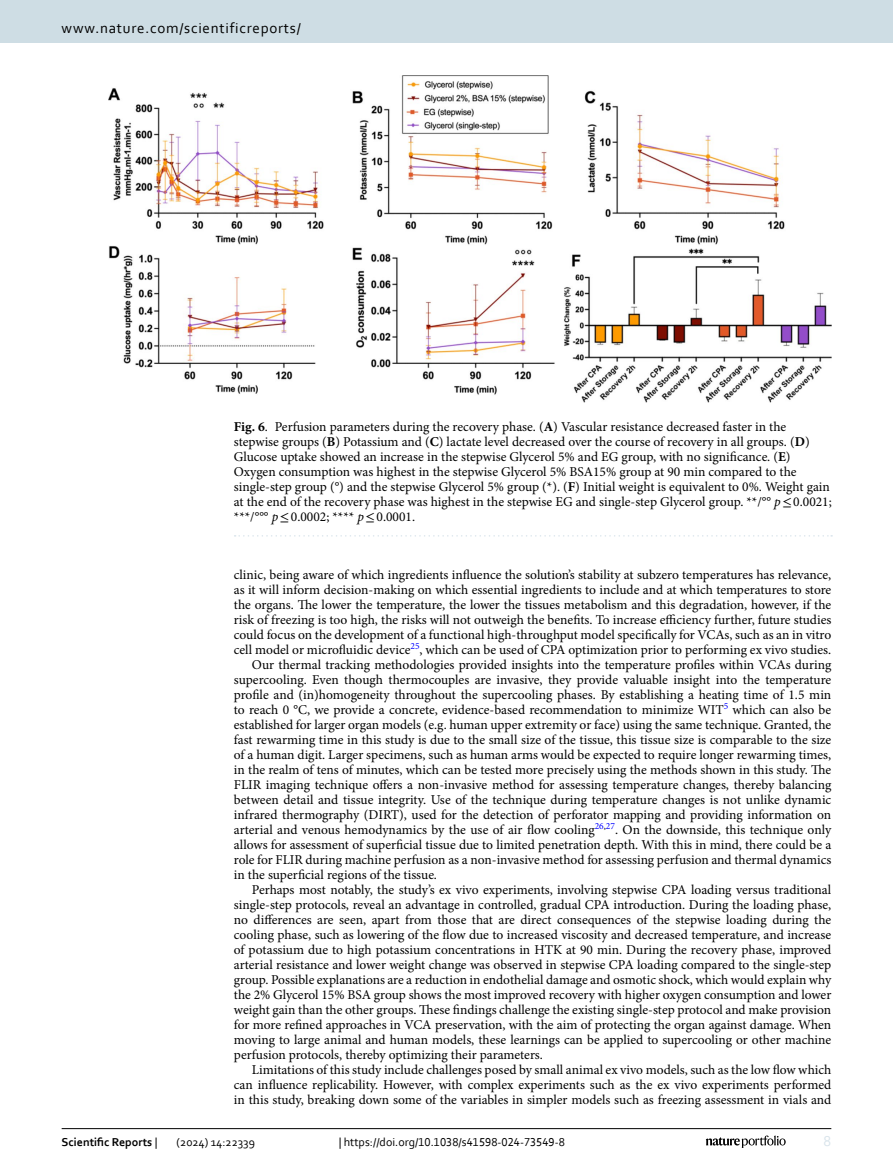
<style>
.page{position:relative;width:893px;height:1174px;background:#fff}
.page>*{position:absolute;margin:0;border:0;box-sizing:border-box;transform-origin:0 0}
.t1{font:15px "Corbel";letter-spacing:.05em;color:#000}
.t2{font:15px "Corbel";color:#d9e4eb}
.Body_Text_Indent{font:13.5px/15px "Minion Pro";color:#000;text-align:justify}
.Figure_Caption{font:13.5px/15px "Minion Pro";color:#000}
.t3{font:12px "Corbel";color:#000}
.t4{font:700 12px "Corbel";color:#000}
.s1{font-weight:700}
.s2{font-style:italic}
.s3{font-family:"STIX"}
.s4{font-weight:400}
</style>
<div class="page">
<img style="left:108px;top:76px;width:723px;height:327px">
<svg style="left:235px;top:535px;width:597px;height:1px"></svg>
<hr style="left:62px;top:1128px;width:769px;height:1px;background:#000">
<svg style="left:706px;top:1135px;width:80px;height:12px"></svg>
<div style="left:0;top:0;width:893px;height:43px;background:#cedde4"></div>
<p class="t1" style="left:62px;top:18px;width:241px">www.nature.com/scientificreports/</p>
<p class="Figure_Caption" style="left:234px;top:419px;width:599px"><span class="s1">Fig. 6</span>. Perfusion parameters during the recovery phase. (<span class="s1">A</span>) Vascular resistance decreased faster in the stepwise groups (<span class="s1">B</span>) Potassium and (<span class="s1">C</span>) lactate level decreased over the course of recovery in all groups. (<span class="s1">D</span>)<br>Glucose uptake showed an increase in the stepwise Glycerol 5% and EG group, with no significance. (<span class="s1">E</span>)<br>Oxygen consumption was highest in the stepwise Glycerol 5% BSA15% group at 90 min compared to the single-step group (°) and the stepwise Glycerol 5% group (*). (<span class="s1">F</span>) Initial weight is equivalent to 0%. Weight gain at the end of the recovery phase was highest in the stepwise EG and single-step Glycerol group. **/°° <span class="s2">p</span><span class="s3">≤</span>0.0021; ***/°°° <span class="s2">p</span><span class="s3">≤</span>0.0002; **** <span class="s2">p</span><span class="s3">≤</span>0.0001.</p>
<p class="Body_Text_Indent" style="left:234px;top:567px;width:599px">clinic, being aware of which ingredients influence the solution’s stability at subzero temperatures has relevance, as it will inform decision-making on which essential ingredients to include and at which temperatures to store the organs. The lower the temperature, the lower the tissues metabolism and this degradation, however, if the risk of freezing is too high, the risks will not outweigh the benefits. To increase efficiency further, future studies could focus on the development of a functional high-throughput model specifically for VCAs, such as an in vitro cell model or microfluidic device<sup>25</sup>, which can be used of CPA optimization prior to performing ex vivo studies.</p>
<p class="Body_Text_Indent" style="left:234px;top:657px;width:599px;text-indent:18px">Our thermal tracking methodologies provided insights into the temperature profiles within VCAs during supercooling. Even though thermocouples are invasive, they provide valuable insight into the temperature profile and (in)homogeneity throughout the supercooling phases. By establishing a heating time of 1.5 min to reach 0 °C, we provide a concrete, evidence-based recommendation to minimize WIT<sup>5</sup> which can also be established for larger organ models (e.g. human upper extremity or face) using the same technique. Granted, the fast rewarming time in this study is due to the small size of the tissue, this tissue size is comparable to the size of a human digit. Larger specimens, such as human arms would be expected to require longer rewarming times, in the realm of tens of minutes, which can be tested more precisely using the methods shown in this study. The FLIR imaging technique offers a non-invasive method for assessing temperature changes, thereby balancing between detail and tissue integrity. Use of the technique during temperature changes is not unlike dynamic infrared thermography (DIRT), used for the detection of perforator mapping and providing information on arterial and venous hemodynamics by the use of air flow cooling<sup>26</sup><sup>,</sup><sup>27</sup>. On the downside, this technique only allows for assessment of superficial tissue due to limited penetration depth. With this in mind, there could be a role for FLIR during machine perfusion as a non-invasive method for assessing perfusion and thermal dynamics in the superficial regions of the tissue.</p>
<p class="Body_Text_Indent" style="left:234px;top:882px;width:599px;text-indent:18px">Perhaps most notably, the study’s ex vivo experiments, involving stepwise CPA loading versus traditional single-step protocols, reveal an advantage in controlled, gradual CPA introduction. During the loading phase, no differences are seen, apart from those that are direct consequences of the stepwise loading during the cooling phase, such as lowering of the flow due to increased viscosity and decreased temperature, and increase of potassium due to high potassium concentrations in HTK at 90 min. During the recovery phase, improved arterial resistance and lower weight change was observed in stepwise CPA loading compared to the single-step group. Possible explanations are a reduction in endothelial damage and osmotic shock, which would explain why the 2% Glycerol 15% BSA group shows the most improved recovery with higher oxygen consumption and lower weight gain than the other groups. These findings challenge the existing single-step protocol and make provision for more refined approaches in VCA preservation, with the aim of protecting the organ against damage. When moving to large animal and human models, these learnings can be applied to supercooling or other machine perfusion protocols, thereby optimizing their parameters.</p>
<p class="Body_Text_Indent" style="left:234px;top:1062px;width:599px;text-indent:18px">Limitations of this study include challenges posed by small animal ex vivo models, such as the low flow which can influence replicability. However, with complex experiments such as the ex vivo experiments performed in this study, breaking down some of the variables in simpler models such as freezing assessment in vials and</p>
<p class="t4" style="left:62px;top:1134px;width:97px">Scientific Reports <span class="s4">|</span></p>
<p class="t3" style="left:177px;top:1134px;width:80px">(2024) 14:22339</p>
<p class="t3" style="left:339px;top:1134px;width:228px">| https://doi.org/10.1038/s41598-024-73549-8</p>
<p class="t2" style="left:824px;top:1132px;width:9px">8</p>
</div>
